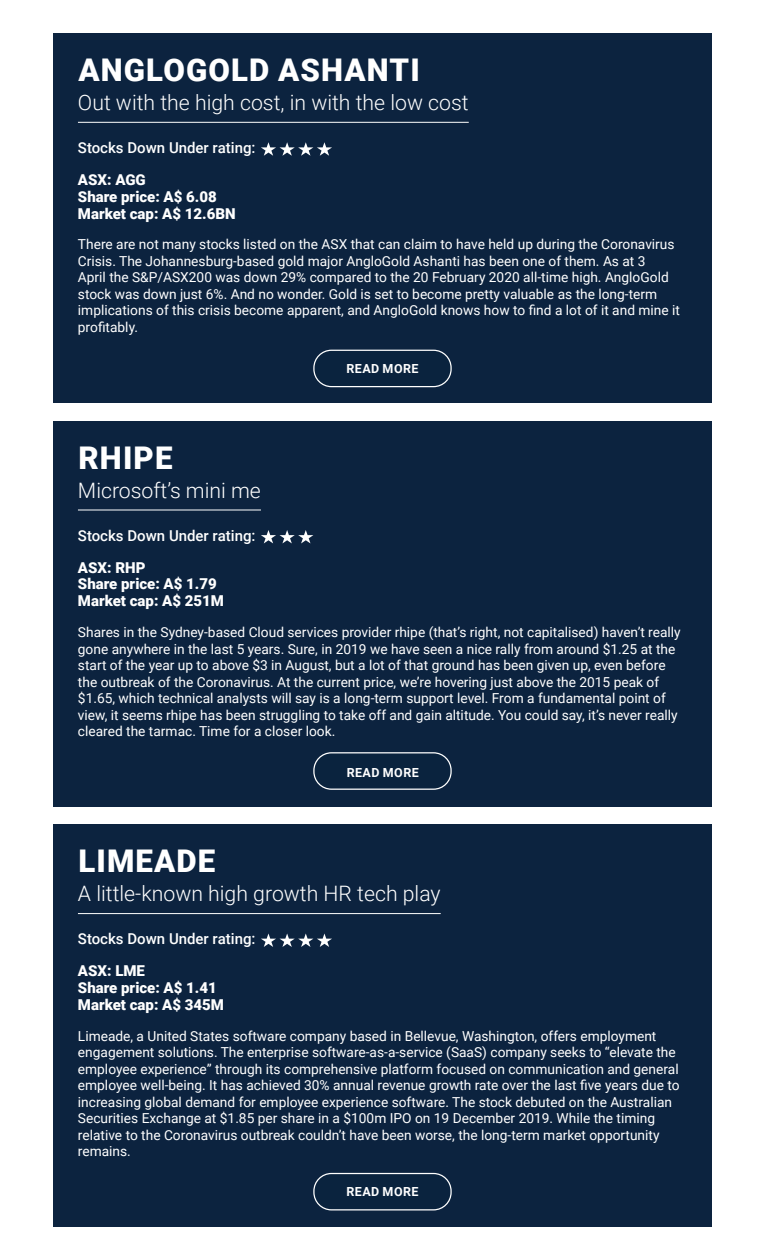
<style>
.page{position:relative;width:765px;height:1260px;background:#fff}
.page>*{position:absolute;margin:0;border:0;box-sizing:border-box;transform-origin:0 0}
.t1{font:900 31.25px "Roboto";letter-spacing:.035em;color:#fff}
.t2{font:300 21.25px "Roboto";color:#fff}
.t3{font:900 15px/16.9px "Roboto";color:#fff}
.t4{font:500 15px "Roboto";color:#fff}
.t5{font:13.75px/16.5px "Roboto";color:#fff}
.t6{font:700 12.5px "Roboto";letter-spacing:.035em;color:#fff}
</style>
<div class="page">
<div style="left:53px;top:33px;width:659px;height:370px;background:#0c233f"></div>
<hr style="left:78px;top:122px;width:391px;height:1px;background:#fff">
<svg style="left:261px;top:142px;width:71px;height:14px"></svg>
<div style="left:313px;top:350px;width:139px;height:37px;border:1px solid #fff;border-radius:18px"></div>
<div style="left:53px;top:421px;width:659px;height:385px;background:#0c233f"></div>
<hr style="left:78px;top:510px;width:183px;height:1px;background:#fff">
<svg style="left:261px;top:530px;width:52px;height:13px"></svg>
<div style="left:313px;top:752px;width:139px;height:38px;border:1px solid #fff;border-radius:18px"></div>
<div style="left:53px;top:824px;width:659px;height:403px;background:#0c233f"></div>
<hr style="left:78px;top:913px;width:363px;height:1px;background:#fff">
<svg style="left:261px;top:934px;width:71px;height:13px"></svg>
<div style="left:313px;top:1173px;width:139px;height:37px;border:1px solid #fff;border-radius:18px"></div>
<h1 class="t1" style="left:79px;top:48px;width:343px">ANGLOGOLD ASHANTI</h1>
<h2 class="t2" style="left:78px;top:88px;width:392px">Out with the high cost, in with the low cost</h2>
<p class="t4" style="left:78px;top:137px;width:179px">Stocks Down Under rating:</p>
<p class="t3" style="left:78px;top:171px;width:159px">ASX: AGG<br>Share price: A$ 6.08<br>Market cap: A$ 12.6BN</p>
<p class="t5" style="left:78px;top:236px;width:604px">There are not many stocks listed on the ASX that can claim to have held up during the Coronavirus Crisis. The Johannesburg-based gold major AngloGold Ashanti has been one of them. As at 3<br>April the S&amp;P/ASX200 was down 29% compared to the 20 February 2020 all-time high. AngloGold stock was down just 6%. And no wonder. Gold is set to become pretty valuable as the long-term implications of this crisis become apparent, and AngloGold knows how to find a lot of it and mine it profitably.</p>
<p class="t6" style="left:346px;top:360px;width:74px">READ MORE</p>
<h1 class="t1" style="left:79px;top:436px;width:96px">RHIPE</h1>
<h2 class="t2" style="left:78px;top:475px;width:184px">Microsoft’s mini me</h2>
<p class="t4" style="left:78px;top:525px;width:179px">Stocks Down Under rating:</p>
<p class="t3" style="left:78px;top:558px;width:148px">ASX: RHP<br>Share price: A$ 1.79<br>Market cap: A$ 251M</p>
<p class="t5" style="left:78px;top:623px;width:604px">Shares in the Sydney-based Cloud services provider rhipe (that’s right, not capitalised) haven’t really gone anywhere in the last 5 years. Sure, in 2019 we have seen a nice rally from around $1.25 at the start of the year up to above $3 in August, but a lot of that ground has been given up, even before the outbreak of the Coronavirus. At the current price, we’re hovering just above the 2015 peak of $1.65, which technical analysts will say is a long-term support level. From a fundamental point of view, it seems rhipe has been struggling to take off and gain altitude. You could say, it’s never really cleared the tarmac. Time for a closer look.</p>
<p class="t6" style="left:347px;top:763px;width:74px">READ MORE</p>
<h1 class="t1" style="left:79px;top:839px;width:138px">LIMEADE</h1>
<h2 class="t2" style="left:78px;top:879px;width:364px">A little-known high growth HR tech play</h2>
<p class="t4" style="left:78px;top:928px;width:179px">Stocks Down Under rating:</p>
<p class="t3" style="left:78px;top:962px;width:148px">ASX: LME<br>Share price: A$ 1.41<br>Market cap: A$ 345M</p>
<p class="t5" style="left:78px;top:1027px;width:603px">Limeade, a United States software company based in Bellevue, Washington, offers employment engagement solutions. The enterprise software-as-a-service (SaaS) company seeks to “elevate the employee experience” through its comprehensive platform focused on communication and general employee well-being. It has achieved 30% annual revenue growth rate over the last five years due to increasing global demand for employee experience software. The stock debuted on the Australian Securities Exchange at $1.85 per share in a $100m IPO on 19 December 2019. While the timing relative to the Coronavirus outbreak couldn’t have been worse, the long-term market opportunity remains.</p>
<p class="t6" style="left:346px;top:1183px;width:74px">READ MORE</p>
</div>
